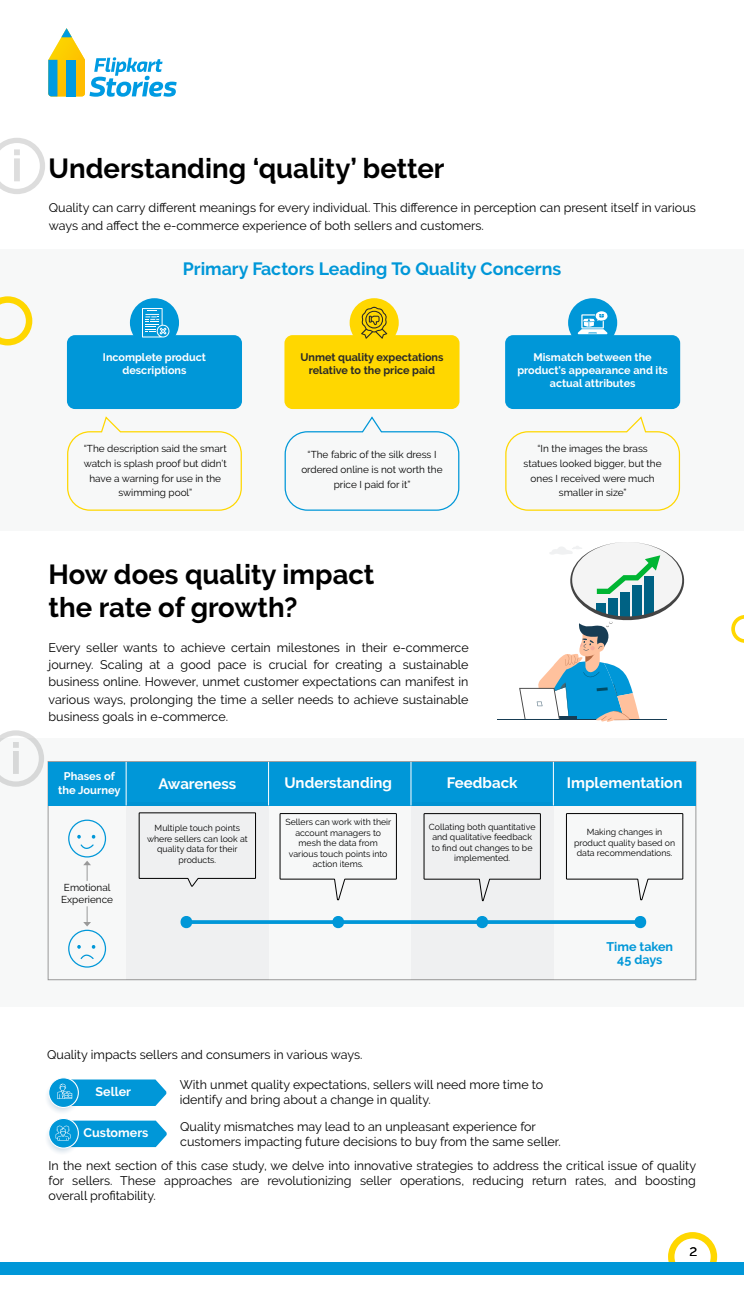
<style>
.page{position:relative;width:744px;height:1293px;background:#fff}
.page>*{position:absolute;margin:0;border:0;box-sizing:border-box;transform-origin:0 0}
.t1{font:700 27.5px/33px "Raleway";color:#000}
.t2{font:700 17.75px "Raleway";color:#0097d8}
.t3{font:700 15px "Raleway";color:#fff}
.t4{font:15px "Raleway";color:#000}
.t5{font:12.5px/17.2px "Raleway";color:#000}
.t6{font:700 12.5px "Raleway";color:#fff}
.t7{font:700 12.5px/12.5px "Raleway";color:#0097d8;text-align:center}
.t8{font:700 11.12px/13.2px "Raleway";color:#fff;text-align:center}
.t9{font:700 10.88px/13.1px "Raleway";color:#fff;text-align:center}
.t10{font:700 10.88px/13.1px "Raleway";color:#292929;text-align:center}
.t11{font:10px/14.8px "Raleway";color:#000;text-align:center}
.t12{font:8.75px/10.5px "Raleway";color:#000;text-align:center}
</style>
<div class="page">
<svg style="left:668px;top:1232px;width:49px;height:30px"></svg>
<div style="left:0;top:1262px;width:744px;height:12px;background:#0097d8"></div>
<div style="left:0;top:249px;width:744px;height:282px;background:#f7f8f8"></div>
<div style="left:0;top:738px;width:744px;height:269px;background:#f7f8f8"></div>
<svg style="left:0;top:296px;width:32px;height:49px"></svg>
<svg style="left:0;top:730px;width:44px;height:56px"></svg>
<svg style="left:0;top:138px;width:45px;height:56px"></svg>
<svg style="left:731px;top:615px;width:13px;height:28px"></svg>
<svg style="left:44px;top:1078px;width:35px;height:36px"></svg>
<svg style="left:48px;top:1077px;width:119px;height:31px"></svg>
<svg style="left:44px;top:1119px;width:35px;height:36px"></svg>
<svg style="left:48px;top:1118px;width:119px;height:30px"></svg>
<div style="left:67px;top:335px;width:175px;height:74px;background:#0097d8;border-radius:8px"></div>
<div style="left:505px;top:335px;width:175px;height:74px;background:#0097d8;border-radius:8px"></div>
<div style="left:130px;top:298px;width:49px;height:49px;background:#0097d8;border-radius:50%"></div>
<svg style="left:142px;top:308px;width:28px;height:29px"></svg>
<div style="left:284px;top:335px;width:175px;height:74px;background:#ffd700;border-radius:8px"></div>
<div style="left:350px;top:298px;width:49px;height:49px;background:#ffd700;border-radius:50%"></div>
<svg style="left:361px;top:306px;width:26px;height:33px"></svg>
<div style="left:568px;top:298px;width:49px;height:49px;background:#0097d8;border-radius:50%"></div>
<svg style="left:577px;top:311px;width:31px;height:23px"></svg>
<svg style="left:67px;top:416px;width:175px;height:95px"></svg>
<svg style="left:284px;top:416px;width:176px;height:95px"></svg>
<svg style="left:505px;top:416px;width:175px;height:95px"></svg>
<div style="left:48px;top:762px;width:648px;height:43px;background:#0097d8"></div>
<div style="left:126px;top:802px;width:142px;height:178px;background:#f0f1f2"></div>
<div style="left:411px;top:802px;width:142px;height:178px;background:#f0f1f2"></div>
<hr style="left:126px;top:762px;width:1px;height:43px;background:#fff">
<hr style="left:268px;top:762px;width:1px;height:43px;background:#fff">
<hr style="left:411px;top:762px;width:1px;height:43px;background:#fff">
<hr style="left:553px;top:762px;width:1px;height:43px;background:#fff">
<svg style="left:139px;top:812px;width:117px;height:74px"></svg>
<svg style="left:424px;top:813px;width:117px;height:88px"></svg>
<svg style="left:280px;top:813px;width:117px;height:87px"></svg>
<svg style="left:566px;top:813px;width:117px;height:87px"></svg>
<svg style="left:68px;top:906px;width:38px;height:61px"></svg>
<svg style="left:68px;top:819px;width:38px;height:62px"></svg>
<svg style="left:180px;top:916px;width:12px;height:12px"></svg>
<svg style="left:332px;top:916px;width:12px;height:12px"></svg>
<svg style="left:476px;top:916px;width:12px;height:12px"></svg>
<svg style="left:634px;top:916px;width:13px;height:12px"></svg>
<svg style="left:186px;top:920px;width:454px;height:4px;fill:#0097d8"></svg>
<hr style="left:497px;top:719px;width:170px;height:1px;background:#173c53">
<svg style="left:519px;top:542px;width:166px;height:180px"></svg>
<svg style="left:48px;top:28px;width:129px;height:69px"></svg>
<h1 class="t1" style="left:49px;top:152px;width:397px">Understanding ‘quality’ better</h1>
<p class="t5" style="left:49px;top:199px;width:648px">Quality can carry different meanings for every individual. This difference in perception can present itself in various ways and affect the e-commerce experience of both sellers and customers.</p>
<h2 class="t2" style="left:183px;top:259px;width:380px">Primary Factors Leading To Quality Concerns</h2>
<p class="t9" style="left:103px;top:351px;width:105px">Incomplete product descriptions</p>
<p class="t9" style="left:517px;top:351px;width:152px">Mismatch between the product's appearance and its actual attributes</p>
<p class="t10" style="left:300px;top:351px;width:145px">Unmet quality expectations relative to the price paid</p>
<p class="t11" style="left:84px;top:441px;width:145px">“The description said the smart watch is splash proof but didn’t have a warning for use in the swimming pool”</p>
<p class="t11" style="left:301px;top:447px;width:143px">“The fabric of the silk dress I ordered online is not worth the price I paid for it”</p>
<p class="t11" style="left:523px;top:441px;width:139px">“In the images the brass statues looked bigger, but the ones I received were much smaller in size”</p>
<h1 class="t1" style="left:49px;top:558px;width:327px">How does quality impact the rate of growth?</h1>
<p class="t5" style="left:49px;top:638px;width:421px;text-align:justify">Every seller wants to achieve certain milestones in their e-commerce journey. Scaling at a good pace is crucial for creating a sustainable business online. However, unmet customer expectations can manifest in various ways, prolonging the time a seller needs to achieve sustainable business goals in e-commerce.</p>
<p class="t8" style="left:58px;top:770px;width:64px">Phases of the Journey</p>
<p class="t11" style="left:61px;top:881px;width:53px;line-height:12px;text-align:left">Emotional<br>Experience</p>
<p class="t3" style="left:158px;top:775px;width:79px">Awareness</p>
<p class="t3" style="left:284px;top:774px;width:109px">Understanding</p>
<p class="t3" style="left:447px;top:774px;width:72px">Feedback</p>
<p class="t3" style="left:567px;top:774px;width:117px">Implementation</p>
<p class="t12" style="left:147px;top:823px;width:102px">Multiple touch points where sellers can look at quality data for their products.</p>
<p class="t12" style="left:429px;top:821px;width:108px">Collating both quantitative and qualitative feedback to find out changes to be implemented.</p>
<p class="t12" style="left:285px;top:816px;width:107px">Sellers can work with their account managers to mesh the data from various touch points into action items.</p>
<p class="t12" style="left:574px;top:827px;width:102px">Making changes in product quality based on data recommendations.</p>
<p class="t7" style="left:606px;top:940px;width:68px">Time taken<br>45 days</p>
<p class="t5" style="left:47px;top:1046px;width:317px">Quality impacts sellers and consumers in various ways.</p>
<p class="t6" style="left:96px;top:1084px;width:37px">Seller</p>
<p class="t5" style="left:180px;top:1077px;width:365px;line-height:15px">With unmet quality expectations, sellers will need more time to identify and bring about a change in quality.</p>
<p class="t6" style="left:83px;top:1125px;width:66px">Customers</p>
<p class="t5" style="left:180px;top:1118px;width:382px;line-height:15px">Quality mismatches may lead to an unpleasant experience for customers impacting future decisions to buy from the same seller.</p>
<p class="t5" style="left:49px;top:1158px;width:649px;line-height:15px;text-align:justify">In the next section of this case study, we delve into innovative strategies to address the critical issue of quality for sellers. These approaches are revolutionizing seller operations, reducing return rates, and boosting overall profitability.</p>
<p class="t4" style="left:689px;top:1241px;width:9px">2</p>
</div>
